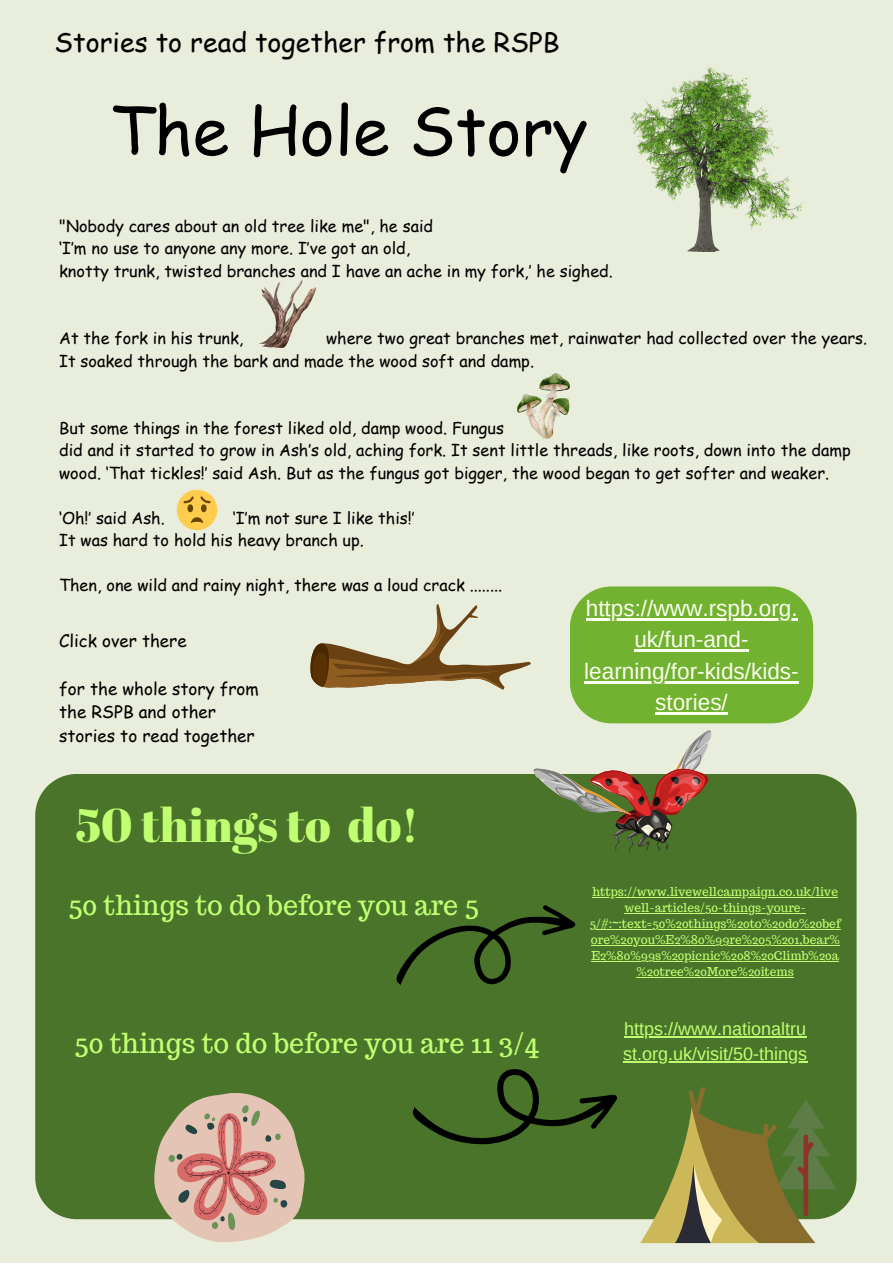
<style>
.page{position:relative;width:893px;height:1264px;background:#fff}
.page>*{position:absolute;margin:0;border:0;box-sizing:border-box;transform-origin:0 0}
.t1{font:66.45px "Comic Sans MS";color:#000}
.t2{font:47.25px "Abril Fatface";color:#c1ff72}
.t3{font:27px "Trocchi";color:#c1ff72}
.t4{font:26.7px "Comic Sans MS";color:#000}
.t5{font:22.5px/31.5px "Arimo";color:#fbffed;text-align:center}
.t6{font:18px/24.8px "Arimo";color:#c1ff72}
.t7{font:17.1px/23.5px "Comic Sans MS";color:#000}
.t8{font:16.35px/22.5px "Comic Sans MS";color:#000}
.t9{font:12px/16px "Trocchi";color:#c1ff72;text-align:center}
</style>
<div class="page">
<div style="left:0;top:0;width:892px;height:1262px;background:#e9eddb"></div>
<img style="left:631px;top:66px;width:172px;height:185px">
<svg style="left:310px;top:604px;width:200px;height:86px"></svg>
<img style="left:518px;top:373px;width:51px;height:65px">
<img style="left:259px;top:280px;width:57px;height:67px">
<div style="left:177px;top:490px;width:40px;height:40px;background:#ffcc4d;border-radius:50%"></div>
<svg style="left:183px;top:496px;width:27px;height:27px"></svg>
<svg style="left:570px;top:586px;width:243px;height:137px;background:#79b63b"></svg>
<div style="left:35px;top:774px;width:821px;height:445px;background:#497429"></div>
<svg style="left:396px;top:905px;width:179px;height:81px;background:#3e6323"></svg>
<svg style="left:410px;top:1034px;width:215px;height:144px;background:#436a25"></svg>
<svg style="left:533px;top:730px;width:178px;height:123px"></svg>
<svg style="left:152px;top:1090px;width:154px;height:152px;background:#c0a58e"></svg>
<svg style="left:640px;top:1087px;width:197px;height:155px;background:#767f3c"></svg>
<hr style="left:585px;top:618px;width:212px;height:2px;background:#fbffed">
<hr style="left:634px;top:649px;width:114px;height:2px;background:#fbffed">
<hr style="left:584px;top:681px;width:214px;height:2px;background:#fbffed">
<hr style="left:655px;top:712px;width:72px;height:2px;background:#fbffed">
<hr style="left:592px;top:896px;width:246px;height:1px;background:#c1ff72">
<hr style="left:624px;top:912px;width:182px;height:1px;background:#c1ff72">
<hr style="left:589px;top:928px;width:251px;height:1px;background:#c1ff72">
<hr style="left:590px;top:944px;width:249px;height:1px;background:#c1ff72">
<hr style="left:591px;top:960px;width:248px;height:1px;background:#c1ff72">
<hr style="left:636px;top:976px;width:158px;height:1px;background:#c1ff72">
<hr style="left:624px;top:1036px;width:182px;height:1px;background:#c1ff72">
<hr style="left:623px;top:1061px;width:184px;height:1px;background:#c1ff72">
<p class="t4" style="left:55px;top:23px;width:506px">Stories to read together from the RSPB</p>
<p class="t1" style="left:109px;top:81px;width:480px">The Hole Story</p>
<p class="t8" style="left:59px;top:214px;width:375px">"Nobody cares about an old tree like me", he said</p>
<p class="t8" style="left:59px;top:236px;width:352px">‘I’m no use to anyone any more. I’ve got an old,</p>
<p class="t8" style="left:59px;top:259px;width:555px">knotty trunk, twisted branches and I have an ache in my fork,’ he sighed.</p>
<p class="t8" style="left:59px;top:326px;width:809px;text-indent:267px">where two great branches met, rainwater had collected over the years.<br>It soaked through the bark and made the wood soft and damp.</p>
<p class="t8" style="left:59px;top:326px;width:186px">At the fork in his trunk,</p>
<p class="t8" style="left:59px;top:416px;width:446px">But some things in the forest liked old, damp wood. Fungus</p>
<p class="t8" style="left:59px;top:438px;width:793px">did and it started to grow in Ash’s old, aching fork. It sent little threads, like roots, down into the damp wood. ‘That tickles!’ said Ash. But as the fungus got bigger, the wood began to get softer and weaker.</p>
<p class="t8" style="left:59px;top:506px;width:107px">‘Oh!’ said Ash.</p>
<p class="t8" style="left:233px;top:506px;width:183px">‘I’m not sure I like this!’</p>
<p class="t8" style="left:59px;top:528px;width:306px">It was hard to hold his heavy branch up.</p>
<p class="t8" style="left:59px;top:573px;width:444px">Then, one wild and rainy night, there was a loud crack ........</p>
<p class="t7" style="left:59px;top:628px;width:129px">Click over there</p>
<p class="t7" style="left:59px;top:676px;width:201px">for the whole story from the RSPB and other stories to read together</p>
<p class="t2" style="left:76px;top:792px;width:345px">50 things to do!</p>
<p class="t3" style="left:68px;top:887px;width:412px">50 things to do before you are 5</p>
<p class="t3" style="left:74px;top:1025px;width:465px">50 things to do before you are 11 3/4</p>
<p class="t5" style="left:584px;top:592px;width:216px">https://www.rspb.org. uk/fun-and&shy;learning/for-kids/kids&shy;stories/</p>
<p class="t9" style="left:589px;top:883px;width:252px">https://www.livewellcampaign.co.uk/live well-articles/50-things-youre-5/#:~:text=50%20things%20to%20do%20bef ore%20you%E2%80%99re%205%201,bear% E2%80%99s%20picnic%208%20Climb%20a %20tree%20More%20items</p>
<p class="t6" style="left:623px;top:1016px;width:185px">https://www.nationaltru st.org.uk/visit/50-things</p>
</div>
